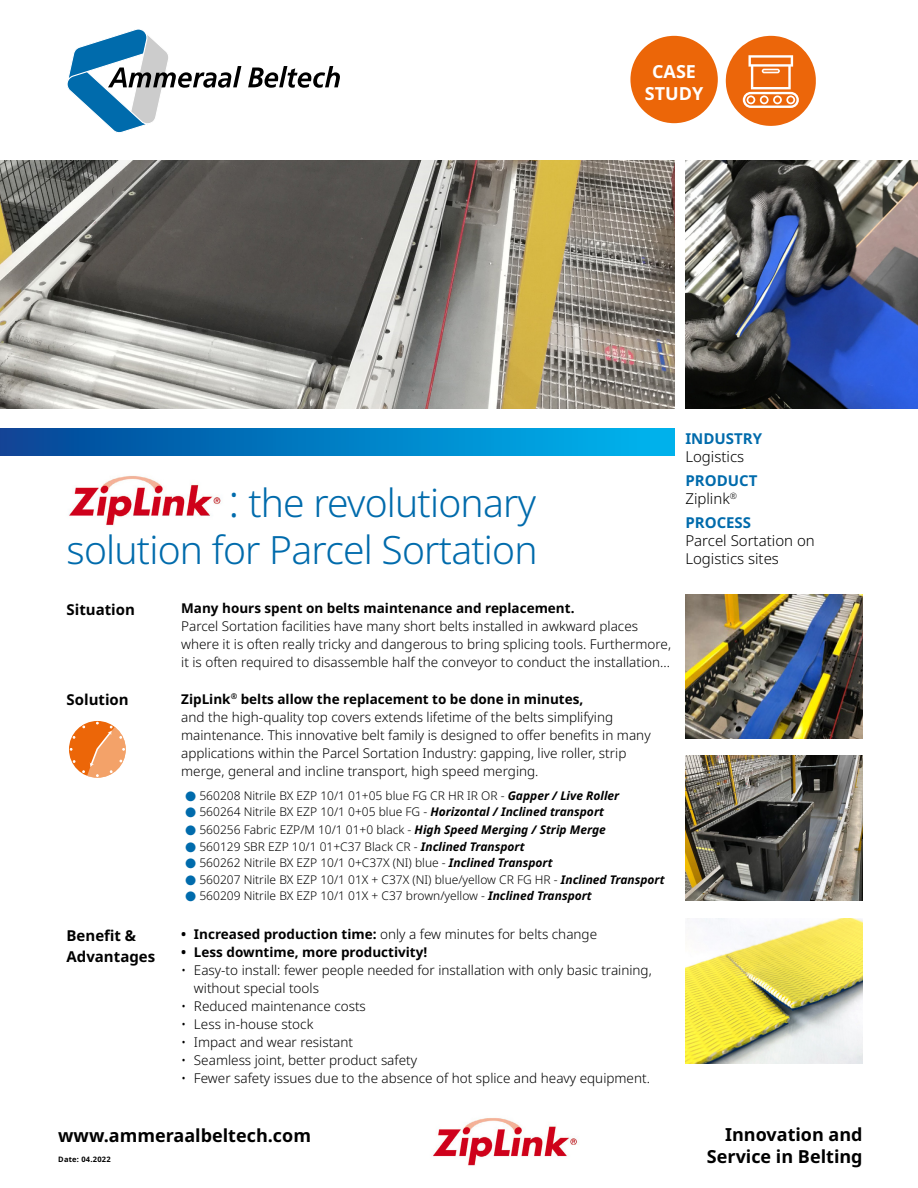
<style>
.page{position:relative;width:918px;height:1188px;background:#fff}
.page>*{position:absolute;margin:0;border:0;box-sizing:border-box;transform-origin:0 0}
.t1{font:300 39px/46.8px "Noto Sans";letter-spacing:-.02em;color:#006bac;text-align:right}
.t2{font:700 18px/21.6px "Noto Sans";color:#000;text-align:right}
.t3{font:700 18px/21.6px "Noto Sans";color:#fff;text-align:center}
.t4{font:300 15px/18px "Noto Sans";color:#000}
.t5{font:700 15px/21px "Noto Sans";color:#000}
.t6{font:700 15px/18px "Noto Sans";color:#006bac}
.t7{font:300 13.5px/18px "Noto Sans";color:#000}
.t8{font:700 13.5px "Noto Sans";color:#000}
.t9{font:300 12px/16.5px "Noto Sans";color:#000}
.t10{font:700 7.5px "Noto Sans";letter-spacing:.03em;color:#000}
.s1{font-size:45px}
.s2{font-weight:700}
.s3{font-family:"Harvey Balls";font-weight:400;font-size:10.5px;color:#006bac}
.s4{font-weight:700;font-style:italic}
.s5{font-weight:300;color:#000}
</style>
<div class="page">
<svg style="left:67px;top:29px;width:174px;height:104px"></svg>
<svg style="left:248px;top:66px;width:92px;height:22px"></svg>
<div style="left:630px;top:36px;width:88px;height:87px;background:#ec6608;border-radius:50%"></div>
<div style="left:0;top:428px;width:674px;height:28px;background:linear-gradient(to right,#054597,#00b7f0)"></div>
<img style="left:685px;top:918px;width:178px;height:145px">
<img style="left:432px;top:1118px;width:145px;height:48px">
<img style="left:685px;top:160px;width:233px;height:248px">
<svg style="left:726px;top:36px;width:90px;height:90px"></svg>
<div style="left:69px;top:721px;width:57px;height:57px;background:#ec6608;border-radius:50%"></div>
<svg style="left:83px;top:722px;width:43px;height:56px"></svg>
<img style="left:68px;top:476px;width:153px;height:50px">
<img style="left:0;top:160px;width:674px;height:248px">
<img style="left:685px;top:594px;width:178px;height:145px">
<img style="left:685px;top:756px;width:178px;height:145px">
<h2 class="t3" style="left:645px;top:61px;width:60px">CASE<br>STUDY</h2>
<h1 class="t1" style="left:67px;top:480px;width:473px"><span class="s1">:</span> the revolutionary<br>solution for Parcel Sortation</h1>
<p class="t5" style="left:67px;top:599px;width:70px">Situation</p>
<p class="t8" style="left:181px;top:599px;width:395px">Many hours spent on belts maintenance and replacement.</p>
<p class="t7" style="left:181px;top:618px;width:491px">Parcel Sortation facilities have many short belts installed in awkward places where it is often really tricky and dangerous to bring splicing tools. Furthermore, it is often required to disassemble half the conveyor to conduct the installation...</p>
<p class="t5" style="left:67px;top:690px;width:64px">Solution</p>
<p class="t7" style="left:181px;top:690px;width:471px"><span class="s2">ZipLink</span><sup>®</sup> <span class="s2">belts allow the replacement to be done in minutes,<br></span>and the high-quality top covers extends lifetime of the belts simplifying maintenance. This innovative belt family is designed to offer benefits in many applications within the Parcel Sortation Industry: gapping, live roller, strip merge, general and incline transport, high speed merging.</p>
<p class="t9" style="left:185px;top:787px;width:435px"><span class="s3">4</span> 560208 Nitrile BX EZP 10/1 01+05 blue FG CR HR IR OR - <span class="s4">Gapper / Live Roller<br></span><span class="s3">4</span> 560264 Nitrile BX EZP 10/1 0+05 blue FG - <span class="s4">Horizontal / Inclined transport</span></p>
<p class="t9" style="left:185px;top:822px;width:481px"><span class="s3">4</span> 560256 Fabric EZP/M 10/1 01+0 black - <span class="s4">High Speed Merging / Strip Merge<br></span><span class="s3">4</span> 560129 SBR EZP 10/1 01+C37 Black CR - <span class="s4">Inclined Transport<br></span><span class="s3">4</span> 560262 Nitrile BX EZP 10/1 0+C37X (NI) blue - <span class="s4">Inclined Transport<br></span><span class="s3">4</span> 560207 Nitrile BX EZP 10/1 01X + C37X (NI) blue/yellow CR FG HR - <span class="s4">Inclined Transport </span><span class="s3">4</span> 560209 Nitrile BX EZP 10/1 01X + C37 brown/yellow - <span class="s4">Inclined Transport</span></p>
<p class="t5" style="left:67px;top:925px;width:90px">Benefit &amp;<br>Advantages</p>
<p class="t7" style="left:181px;top:926px;width:417px"><span class="s2">• Increased production time:</span> only a few minutes for belts change</p>
<p class="t8" style="left:181px;top:943px;width:248px">• Less downtime, more productivity!</p>
<p class="t7" style="left:194px;top:961px;width:459px;text-indent:-13px">• Easy-to install: fewer people needed for installation with only basic training, without special tools</p>
<p class="t7" style="left:181px;top:997px;width:186px">• Reduced maintenance costs</p>
<p class="t7" style="left:181px;top:1015px;width:134px">• Less in-house stock</p>
<p class="t7" style="left:181px;top:1033px;width:173px">• Impact and wear resistant</p>
<p class="t7" style="left:181px;top:1051px;width:237px">• Seamless joint, better product safety</p>
<p class="t7" style="left:181px;top:1069px;width:470px">• Fewer safety issues due to the absence of hot splice and heavy equipment.</p>
<p class="t6" style="left:685px;top:430px;width:78px">INDUSTRY</p>
<p class="t4" style="left:685px;top:448px;width:60px">Logistics</p>
<p class="t6" style="left:685px;top:472px;width:73px">PRODUCT<br><span class="s5">Ziplink</span><sup>®</sup></p>
<p class="t6" style="left:685px;top:514px;width:67px">PROCESS</p>
<p class="t4" style="left:685px;top:532px;width:131px">Parcel Sortation on<br>Logistics sites</p>
<h2 class="t2" style="left:58px;top:1125px;width:254px">www.ammeraalbeltech.com</h2>
<p class="t10" style="left:58px;top:1154px;width:54px">Date: 04.2022</p>
<h2 class="t2" style="left:707px;top:1124px;width:157px">Innovation and<br>Service in Belting</h2>
</div>
